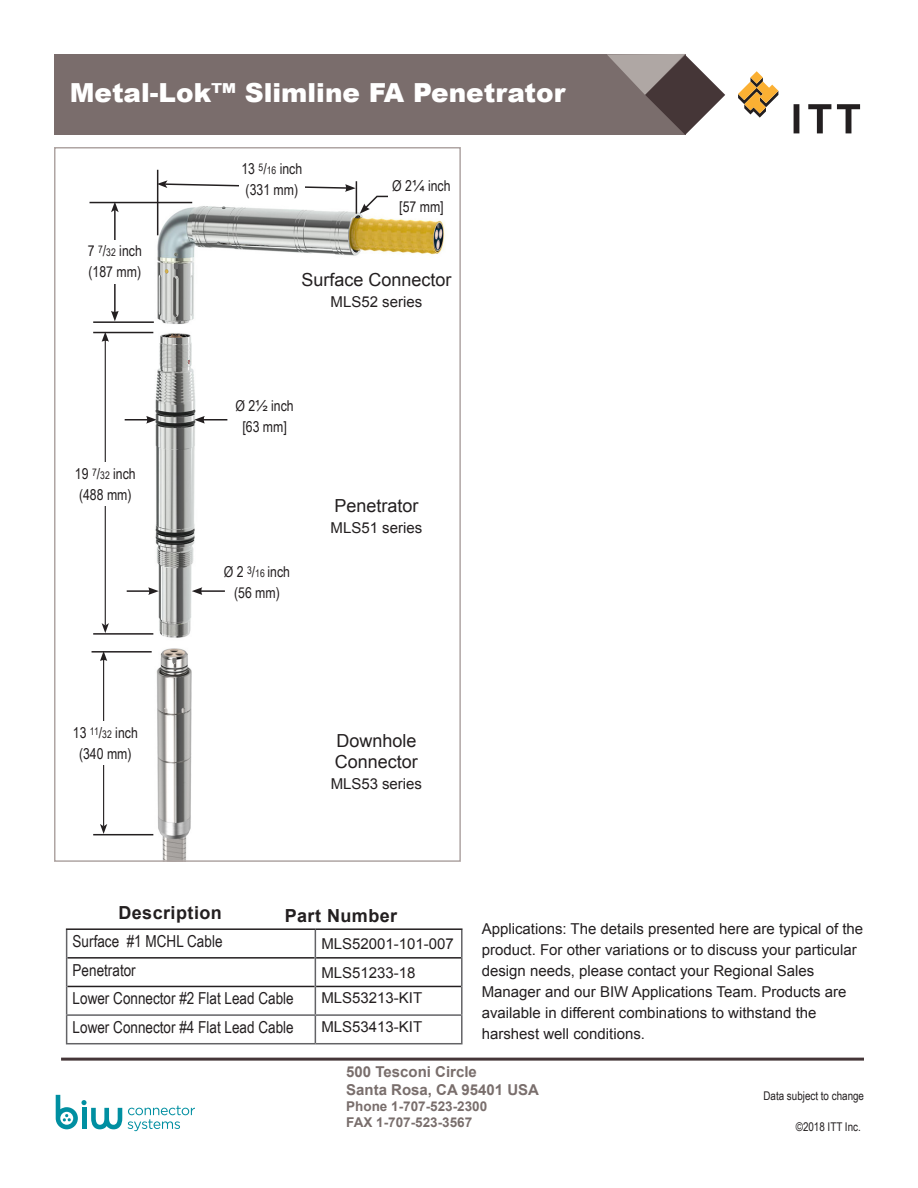
<style>
.page{position:relative;width:918px;height:1188px;background:#fff}
.page>*{position:absolute;margin:0;border:0;box-sizing:border-box;transform-origin:0 0}
.t1{font:900 26.25px "Arial";color:#fff}
.t2{font:18px/21px "Arial";color:#231f20}
.t3{font:700 18px "Arial";letter-spacing:.025em;color:#231f20}
.t4{font:16.5px "Arial Narrow";color:#231f20}
.Body_text_10_14_Aria{font:15px/21px "Arial";color:#231f20}
.t5{font:15px/21px "Arial Narrow";color:#231f20}
.t6{font:700 15px "Arial";color:#796e6c}
.t7{font:700 13.5px "Arial";color:#796e6c}
.t8{font:12px "Arial Narrow";color:#231f20}
.s1{font-size:10.5px}
.s2{font-family:"Arial"}
</style>
<div class="page">
<img style="left:89px;top:187px;width:356px;height:672px">
<div style="left:54px;top:147px;width:407px;height:715px;border:2px solid #afa5a3"></div>
<hr style="left:66px;top:928px;width:249px;height:2px;background:#231f20">
<hr style="left:315px;top:928px;width:148px;height:2px;background:#231f20">
<hr style="left:67px;top:957px;width:248px;height:2px;background:#231f20">
<hr style="left:316px;top:957px;width:145px;height:2px;background:#231f20">
<hr style="left:67px;top:986px;width:248px;height:1px;background:#231f20">
<hr style="left:316px;top:986px;width:145px;height:1px;background:#231f20">
<hr style="left:461px;top:930px;width:2px;height:28px;background:#636366">
<hr style="left:461px;top:958px;width:2px;height:28px;background:#636366">
<hr style="left:461px;top:986px;width:2px;height:28px;background:#636366">
<hr style="left:66px;top:1014px;width:249px;height:2px;background:#636366">
<svg style="left:66px;top:930px;width:1px;height:113px"></svg>
<hr style="left:315px;top:1014px;width:148px;height:2px;background:#636366">
<svg style="left:315px;top:930px;width:1px;height:113px"></svg>
<hr style="left:461px;top:1016px;width:2px;height:27px;background:#636366">
<hr style="left:66px;top:1043px;width:249px;height:1px;background:#636366">
<hr style="left:315px;top:1043px;width:148px;height:1px;background:#636366">
<svg style="left:128px;top:1106px;width:67px;height:25px"></svg>
<svg style="left:56px;top:1095px;width:66px;height:34px"></svg>
<div style="left:54px;top:54px;width:631px;height:81px;background:#7a6d6c"></div>
<svg style="left:607px;top:54px;width:118px;height:81px"></svg>
<svg style="left:794px;top:104px;width:5px;height:29px"></svg>
<svg style="left:808px;top:104px;width:23px;height:29px"></svg>
<svg style="left:837px;top:104px;width:23px;height:29px"></svg>
<svg style="left:738px;top:71px;width:40px;height:47px"></svg>
<hr style="left:127px;top:590px;width:24px;height:2px;background:#231f20">
<svg style="left:148px;top:587px;width:11px;height:8px"></svg>
<hr style="left:200px;top:590px;width:25px;height:2px;background:#231f20">
<svg style="left:192px;top:587px;width:10px;height:8px"></svg>
<hr style="left:93px;top:332px;width:60px;height:1px;background:#231f20">
<hr style="left:93px;top:633px;width:60px;height:2px;background:#231f20">
<hr style="left:105px;top:339px;width:1px;height:286px;background:#231f20">
<svg style="left:102px;top:333px;width:7px;height:9px"></svg>
<svg style="left:102px;top:623px;width:7px;height:10px"></svg>
<hr style="left:92px;top:651px;width:60px;height:2px;background:#231f20">
<hr style="left:93px;top:834px;width:60px;height:1px;background:#231f20">
<hr style="left:103px;top:659px;width:1px;height:167px;background:#231f20">
<svg style="left:100px;top:651px;width:7px;height:10px"></svg>
<svg style="left:100px;top:824px;width:7px;height:10px"></svg>
<div style="left:73px;top:462px;width:65px;height:44px;background:#fff"></div>
<div style="left:73px;top:722px;width:65px;height:43px;background:#fff"></div>
<hr style="left:125px;top:419px;width:24px;height:2px;background:#231f20">
<svg style="left:146px;top:416px;width:11px;height:8px"></svg>
<hr style="left:202px;top:419px;width:25px;height:2px;background:#231f20">
<svg style="left:194px;top:416px;width:11px;height:8px"></svg>
<hr style="left:61px;top:1058px;width:803px;height:3px;background:#453638">
<hr style="left:157px;top:170px;width:1px;height:65px;background:#231f20">
<hr style="left:90px;top:202px;width:102px;height:1px;background:#231f20">
<hr style="left:93px;top:321px;width:61px;height:2px;background:#231f20">
<hr style="left:114px;top:210px;width:2px;height:103px;background:#231f20">
<svg style="left:111px;top:311px;width:8px;height:10px"></svg>
<svg style="left:111px;top:203px;width:8px;height:9px"></svg>
<svg style="left:158px;top:180px;width:231px;height:34px"></svg>
<div style="left:389px;top:174px;width:65px;height:43px;background:#fff"></div>
<div style="left:239px;top:157px;width:66px;height:43px;background:#fff"></div>
<div style="left:82px;top:240px;width:66px;height:43px;background:#fff"></div>
<h1 class="t1" style="left:70px;top:73px;width:497px">Metal-Lok™ Slimline FA Penetrator</h1>
<p class="t5" style="left:88px;top:240px;width:56px">7 <sup>7</sup>/<span class="s1">32</span> inch (187 mm)</p>
<p class="t5" style="left:75px;top:463px;width:62px">19 <sup>7</sup>/<span class="s1">32</span> inch (488 mm)</p>
<p class="t5" style="left:241px;top:157px;width:62px">13 <sup>5</sup>/<span class="s1">16</span> inch (331 mm)</p>
<p class="t5" style="left:392px;top:174px;width:60px">Ø 2<span class="s2">¼</span> inch</p>
<p class="t5" style="left:399px;top:195px;width:46px">[57 mm]</p>
<p class="t2" style="left:301px;top:269px;width:152px">Surface Connector</p>
<p class="Body_text_10_14_Aria" style="left:331px;top:291px;width:93px">MLS52 series</p>
<p class="t5" style="left:235px;top:395px;width:60px">Ø 2<span class="s2">½</span> inch</p>
<p class="t5" style="left:242px;top:416px;width:46px">[63 mm]</p>
<p class="t5" style="left:224px;top:560px;width:68px">Ø 2 <sup>3</sup>/<span class="s1">16</span> inch</p>
<p class="t5" style="left:234px;top:581px;width:47px">(56 mm)</p>
<p class="t2" style="left:334px;top:495px;width:86px">Penetrator</p>
<p class="Body_text_10_14_Aria" style="left:331px;top:517px;width:93px">MLS51 series</p>
<p class="t5" style="left:73px;top:722px;width:67px;text-align:center">13 <sup>11</sup>/<span class="s1">32</span> inch (340 mm)</p>
<p class="t2" style="left:335px;top:730px;width:85px">Downhole<br>Connector</p>
<p class="Body_text_10_14_Aria" style="left:331px;top:773px;width:93px">MLS53 series</p>
<p class="t3" style="left:118px;top:901px;width:105px">Description</p>
<p class="t3" style="left:285px;top:904px;width:114px">Part Number</p>
<p class="t4" style="left:73px;top:929px;width:151px">Surface #1 MCHL Cable</p>
<p class="Body_text_10_14_Aria" style="left:321px;top:933px;width:134px">MLS52001-101-007</p>
<p class="t4" style="left:73px;top:958px;width:65px">Penetrator</p>
<p class="Body_text_10_14_Aria" style="left:321px;top:962px;width:96px">MLS51233-18</p>
<p class="t4" style="left:73px;top:987px;width:223px">Lower Connector #2 Flat Lead Cable</p>
<p class="Body_text_10_14_Aria" style="left:321px;top:988px;width:102px">MLS53213-KIT</p>
<p class="t4" style="left:73px;top:1015px;width:223px">Lower Connector #4 Flat Lead Cable</p>
<p class="Body_text_10_14_Aria" style="left:321px;top:1016px;width:102px">MLS53413-KIT</p>
<p class="Body_text_10_14_Aria" style="left:482px;top:918px;width:383px">Applications: The details presented here are typical of the product. For other variations or to discuss your particular design needs, please contact your Regional Sales Manager and our BIW Applications Team. Products are available in different combinations to withstand the harshest well conditions.</p>
<p class="t6" style="left:346px;top:1061px;width:132px">500 Tesconi Circle</p>
<p class="t6" style="left:346px;top:1079px;width:194px">Santa Rosa, CA 95401 USA</p>
<p class="t7" style="left:346px;top:1097px;width:143px">Phone 1-707-523-2300</p>
<p class="t7" style="left:346px;top:1113px;width:128px">FAX 1-707-523-3567</p>
<p class="t8" style="left:763px;top:1087px;width:102px">Data subject to change</p>
<p class="t8" style="left:796px;top:1118px;width:67px">©2018 ITT Inc.</p>
</div>
